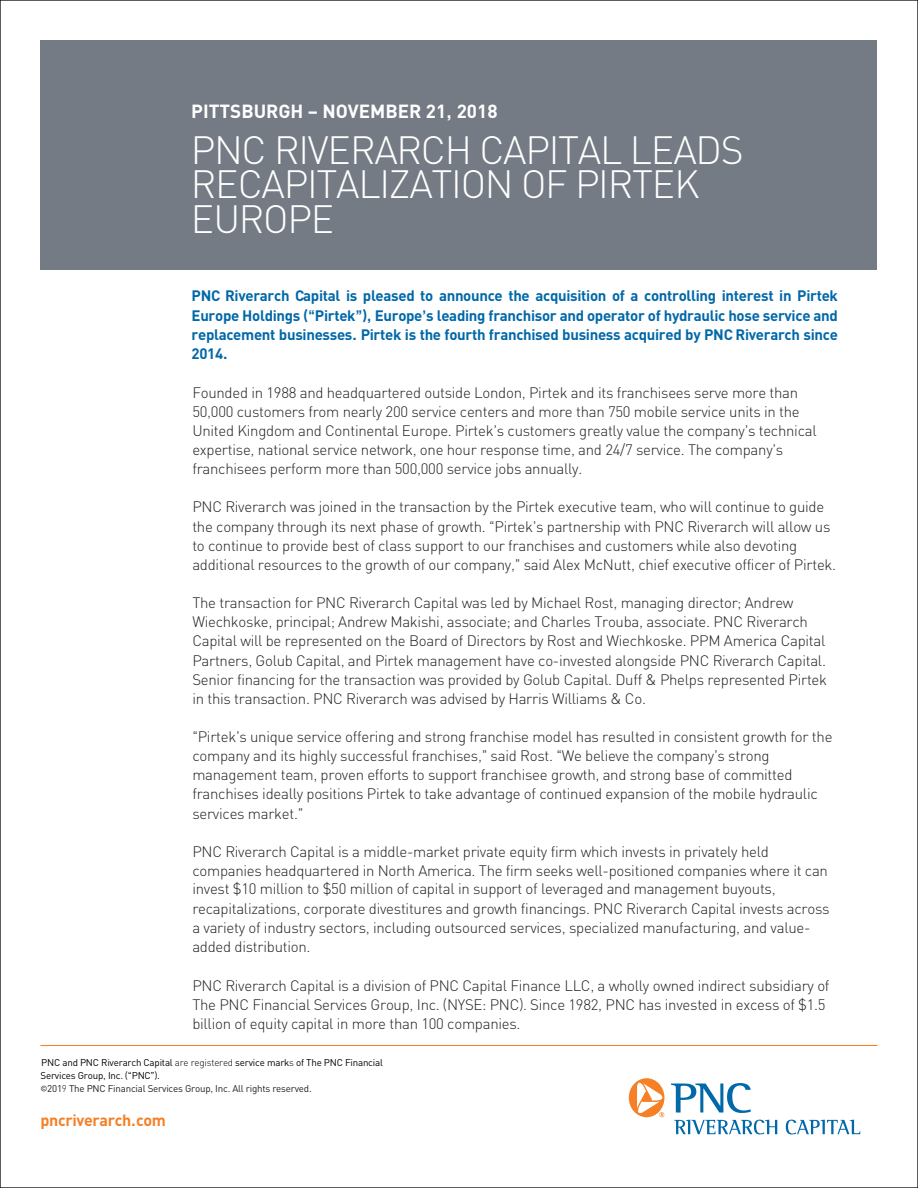
<style>
.page{position:relative;width:918px;height:1188px;background:#fff}
.page>*{position:absolute;margin:0;border:0;box-sizing:border-box;transform-origin:0 0}
.t1{font:39px/34.7px "PNC Sans Regular";letter-spacing:-.035em;color:#fff}
.t2{font:18.75px "PNC Sans Bold";color:#fff}
.t3{font:16.05px "PNC Sans Bold";letter-spacing:-.02em;color:#f48026}
.t4{font:15px/19.2px "PNC Sans Regular";letter-spacing:-.02em;color:#231f20}
.t5{font:15px/19.2px "PNC Sans Bold";letter-spacing:-.02em;color:#0068a9;text-align:justify}
.t6{font:9.75px/13.2px "PNC Sans";letter-spacing:-.02em;color:#000}
.s1{font-family:"PNC Sans";font-weight:700}
.s2{font-family:"PNC Sans Regular"}
.s3{color:#231f20}
.s4{font-family:"PNC Sans Regular";color:#231f20}
</style>
<div class="page">
<hr style="left:40px;top:1045px;width:838px;height:1px;background:#f48026">
<div style="left:40px;top:41px;width:838px;height:229px;background:#757b84"></div>
<svg style="left:671px;top:1083px;width:80px;height:30px"></svg>
<svg style="left:629px;top:1078px;width:35px;height:39px"></svg>
<svg style="left:674px;top:1120px;width:103px;height:14px"></svg>
<svg style="left:786px;top:1120px;width:74px;height:14px"></svg>
<p class="t2" style="left:191px;top:99px;width:308px"><span class="s1">PITTSBURGH –</span> NOVEMBER 21, 2018</p>
<p class="t1" style="left:191px;top:132px;width:554px">PNC RIVERARCH CAPITAL LEADS<br>RECAPITALIZATION OF PIRTEK<br>EUROPE</p>
<p class="t5" style="left:192px;top:286px;width:648px">PNC Riverarch Capital is pleased to announce the acquisition of a controlling interest in Pirtek Europe Holdings (“Pirtek”), Europe’s leading franchisor and operator of hydraulic hose service and replacement businesses. Pirtek is the fourth franchised business acquired by PNC Riverarch since 2014.</p>
<p class="t4" style="left:192px;top:383px;width:626px">Founded in 1988 and headquartered outside London, Pirtek and its franchisees serve more than 50,000 customers from nearly 200 service centers and more than 750 mobile service units in the United Kingdom and Continental Europe. Pirtek’s customers greatly value the company’s technical expertise, national service network, one hour response time, and 24/7 service. The company’s franchisees perform more than 500,000 service jobs annually.</p>
<p class="t4" style="left:192px;top:497px;width:645px">PNC Riverarch was joined in the transaction by the Pirtek executive team, who will continue to guide the company through its next phase of growth. “Pirtek’s partnership with PNC Riverarch will allow us to continue to provide best of class support to our franchises and customers while also devoting additional resources to the growth of our company,” said Alex McNutt, chief executive officer of Pirtek.</p>
<p class="t4" style="left:192px;top:593px;width:636px">The transaction for PNC Riverarch Capital was led by Michael Rost, managing director; Andrew Wiechkoske, principal; Andrew Makishi, associate; and Charles Trouba, associate. PNC Riverarch Capital will be represented on the Board of Directors by Rost and Wiechkoske. PPM America Capital Partners, Golub Capital, and Pirtek management have co-invested alongside PNC Riverarch Capital.<br>Senior financing for the transaction was provided by Golub Capital. Duff &amp; Phelps represented Pirtek in this transaction. PNC Riverarch was advised by Harris Williams &amp; Co.</p>
<p class="t4" style="left:192px;top:727px;width:642px">“Pirtek’s unique service offering and strong franchise model has resulted in consistent growth for the company and its highly successful franchises,” said Rost. “We believe the company’s strong management team, proven efforts to support franchisee growth, and strong base of committed franchises ideally positions Pirtek to take advantage of continued expansion of the mobile hydraulic services market.”</p>
<p class="t4" style="left:192px;top:842px;width:637px;line-height:18.8px">PNC Riverarch Capital is a middle-market private equity firm which invests in privately held companies headquartered in North America. The firm seeks well-positioned companies where it can invest $10 million to $50 million of capital in support of leveraged and management buyouts,</p>
<p class="t4" style="left:192px;top:899px;width:639px">recapitalizations, corporate divestitures and growth financings. PNC Riverarch Capital invests across a variety of industry sectors, including outsourced services, specialized manufacturing, and value&shy;added distribution.</p>
<p class="t4" style="left:192px;top:976px;width:639px">PNC Riverarch Capital is a division of PNC Capital Finance LLC, a wholly owned indirect subsidiary of<br>The PNC Financial Services Group, Inc. (NYSE: PNC). Since 1982, PNC has invested in excess of $1.5 billion of equity capital in more than 100 companies.</p>
<p class="t6" style="left:40px;top:1056px;width:344px">PNC and PNC Riverarch Capital <span class="s2">are registered</span> service mark<span class="s2">s</span> of The PNC Financial<br>Services Group, Inc. (“PNC”).<br><span class="s3">©201</span><span class="s4">9</span> <span class="s3">The PNC Financial Services Group, Inc. All rights reserved.</span></p>
<p class="t3" style="left:40px;top:1109px;width:127px"><span class="s1">pnc</span>riverarch<span class="s1">.com</span></p>
</div>
